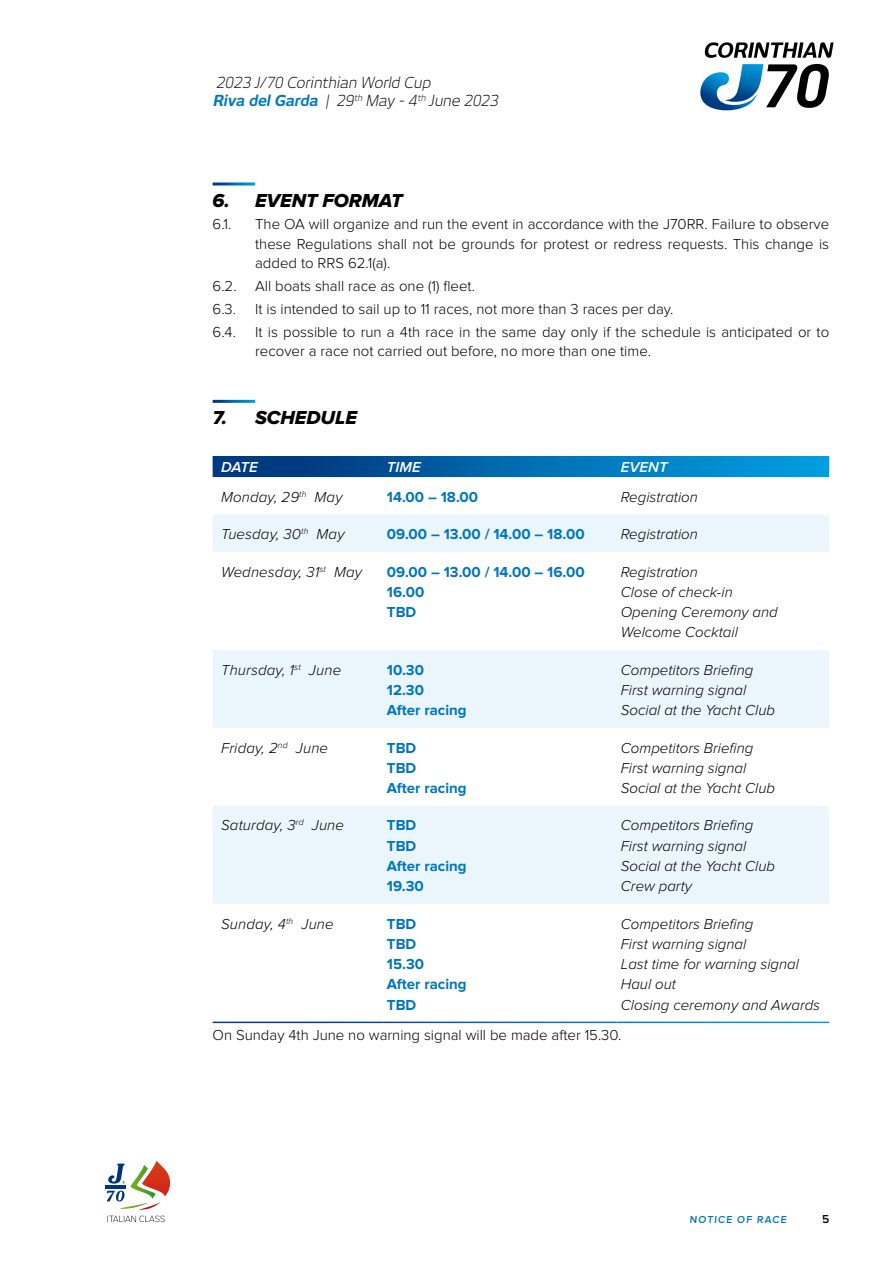
<style>
.page{position:relative;width:893px;height:1263px;background:#fff}
.page>*{position:absolute;margin:0;border:0;box-sizing:border-box;transform-origin:0 0}
.t1{font:19.5px "Proxima Nova Extrabld It";color:#000}
.t2{font:italic 300 15px/20.2px "Proxima Nova";color:#000}
.t3{font:300 15px/19.5px "Proxima Nova";color:#000}
.t4{font:700 15px/20.2px "Proxima Nova";color:#0076bd}
.t5{font:italic 300 15px/18px "New June";color:#000}
.t6{font:italic 600 15px "Proxima Nova";color:#fff}
.t7{font:600 12px "Proxima Nova";color:#000}
.t8{font:600 10.5px "Proxima Nova";color:#0076bd}
.s1{font-weight:700;color:#0076bd}
</style>
<div class="page">
<svg style="left:704px;top:42px;width:130px;height:16px"></svg>
<svg style="left:700px;top:64px;width:129px;height:46px"></svg>
<hr style="left:105px;top:1185px;width:21px;height:4px;background:#00357c">
<svg style="left:107px;top:1161px;width:63px;height:61px"></svg>
<svg style="left:213px;top:456px;width:616px;height:21px;background:#0069ad"></svg>
<svg style="left:213px;top:515px;width:616px;height:389px;fill:#ebf6fc"></svg>
<p class="t5" style="left:213px;top:74px;width:290px">2023 J/70 Corinthian World Cup<br><span class="s1">Riva delGarda</span> | 29<sup>th</sup> May - 4<sup>th</sup> June 2023</p>
<h1 class="t1" style="left:213px;top:189px;width:40px">6. EV</h1>
<h1 class="t1" style="left:280px;top:189px;width:124px">ENT FORMAT</h1>
<p class="t3" style="left:213px;top:215px;width:20px">6.1.</p>
<p class="t3" style="left:255px;top:215px;width:576px;text-align:justify">The OA will organize and run the event in accordance with the J70RR. Failure to observe these Regulations shall not be grounds for protest or redress requests. This change is added to RRS 62.1(a).</p>
<p class="t3" style="left:213px;top:275px;width:264px;line-height:22.6px">6.2. All boats shall race as one (1) fleet.<br>6.3.</p>
<p class="t3" style="left:255px;top:299px;width:420px">It is intended to sail up to 11 races, not more than 3 races per day.</p>
<p class="t3" style="left:213px;top:322px;width:25px">6.4.</p>
<p class="t3" style="left:255px;top:322px;width:576px">It is possible to run a 4th race in the same day only if the schedule is anticipated or to recover a race not carried out before, no more than one time.</p>
<h1 class="t1" style="left:213px;top:406px;width:37px">7. SC</h1>
<h1 class="t1" style="left:280px;top:406px;width:78px">HEDULE</h1>
<p class="t6" style="left:221px;top:459px;width:39px">DATE</p>
<p class="t6" style="left:387px;top:459px;width:36px">TIME</p>
<p class="t6" style="left:621px;top:459px;width:48px">EVENT</p>
<p class="t2" style="left:221px;top:487px;width:123px">Monday, 29<sup>th</sup> May</p>
<p class="t4" style="left:387px;top:487px;width:93px">14.00 – 18.00</p>
<p class="t2" style="left:621px;top:487px;width:79px">Registration</p>
<p class="t2" style="left:221px;top:524px;width:125px">Tuesday, 30<sup>th</sup> May</p>
<p class="t4" style="left:387px;top:524px;width:199px">09.00 – 13.00 / 14.00 – 18.00</p>
<p class="t2" style="left:621px;top:524px;width:79px">Registration</p>
<p class="t2" style="left:221px;top:562px;width:142px">Wednesday, 31<sup>st</sup> May</p>
<p class="t4" style="left:387px;top:562px;width:199px">09.00 – 13.00 / 14.00 – 16.00<br>16.00<br>TBD</p>
<p class="t2" style="left:621px;top:562px;width:158px">Registration<br>Close of check-in<br>Opening Ceremony and<br>Welcome Cocktail</p>
<p class="t2" style="left:221px;top:660px;width:122px">Thursday, 1<sup>st</sup> June</p>
<p class="t4" style="left:387px;top:660px;width:81px">10.30<br>12.30<br>After racing</p>
<p class="t2" style="left:621px;top:660px;width:156px">Competitors Briefing<br>First warning signal<br>Social at the Yacht Club</p>
<p class="t2" style="left:221px;top:738px;width:108px">Friday, 2<sup>nd</sup> June</p>
<p class="t4" style="left:387px;top:738px;width:81px">TBD<br>TBD<br>After racing</p>
<p class="t2" style="left:621px;top:738px;width:156px">Competitors Briefing<br>First warning signal<br>Social at the Yacht Club</p>
<p class="t2" style="left:221px;top:816px;width:124px">Saturday, 3<sup>rd</sup> June</p>
<p class="t4" style="left:387px;top:816px;width:81px">TBD<br>TBD<br>After racing<br>19.30</p>
<p class="t2" style="left:621px;top:816px;width:156px">Competitors Briefing<br>First warning signal<br>Social at the Yacht Club<br>Crew party</p>
<p class="t2" style="left:221px;top:914px;width:114px">Sunday, 4<sup>th</sup> June</p>
<p class="t4" style="left:387px;top:914px;width:81px">TBD<br>TBD<br>15.30<br>After racing<br>TBD</p>
<p class="t2" style="left:621px;top:914px;width:201px">Competitors Briefing<br>First warning signal<br>Last time for warning signal<br>Haul out<br>Closing ceremony and Awards</p>
<p class="t3" style="left:213px;top:1025px;width:410px">On Sunday 4th June no warning signal will be made after 15.30.</p>
<p class="t8" style="left:690px;top:1213px;width:99px">NOTICE OF RACE</p>
<p class="t7" style="left:822px;top:1212px;width:9px">5</p>
</div>
